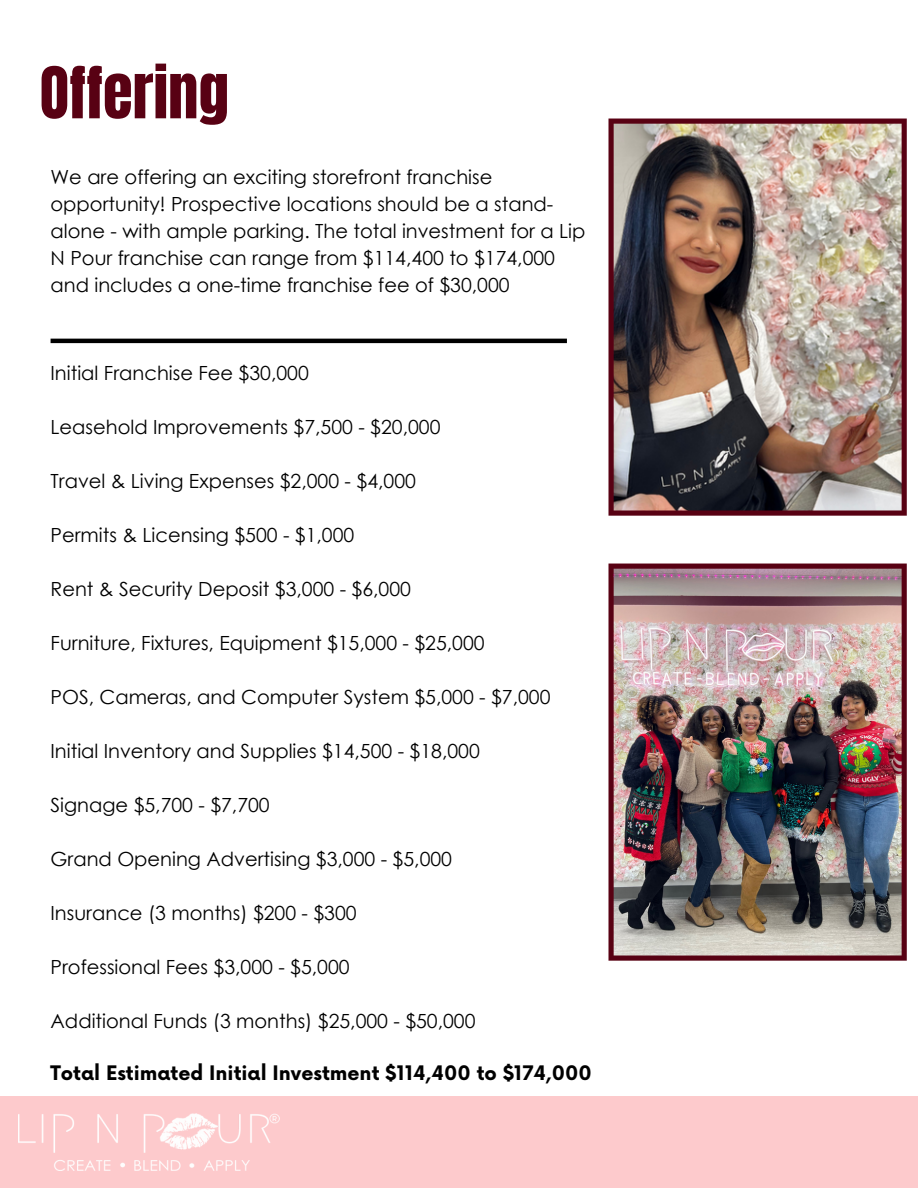
<style>
.page{position:relative;width:918px;height:1188px;background:#fff}
.page>*{position:absolute;margin:0;border:0;box-sizing:border-box;transform-origin:0 0}
.t1{font:60.6px "Anton";color:#580113}
.t2{font:19.5px/27px "Century Gothic";color:#000}
.t3{font:700 19.5px "Now";color:#000}
</style>
<div class="page">
<div style="left:0;top:1096px;width:918px;height:92px;background:#fdcacc"></div>
<img style="left:18px;top:1113px;width:261px;height:58px">
<hr style="left:51px;top:339px;width:516px;height:4px;background:#000">
<img style="left:608px;top:119px;width:299px;height:397px">
<img style="left:608px;top:564px;width:299px;height:397px">
<p class="t1" style="left:40px;top:49px;width:191px">OFFERING</p>
<p class="t2" style="left:51px;top:163px;width:536px">We are offering an exciting storefront franchise opportunity! Prospective locations should be a stand&shy;alone - with ample parking. The total investment for a Lip N Pour franchise can range from $114,400 to $174,000 and includes a one-time franchise fee of $30,000</p>
<p class="t2" style="left:51px;top:359px;width:260px">Initial Franchise Fee $30,000</p>
<p class="t2" style="left:51px;top:413px;width:391px">Leasehold Improvements $7,500 - $20,000</p>
<p class="t2" style="left:51px;top:467px;width:367px">Travel &amp; Living Expenses $2,000 - $4,000</p>
<p class="t2" style="left:51px;top:521px;width:305px">Permits &amp; Licensing $500 - $1,000</p>
<p class="t2" style="left:51px;top:575px;width:362px">Rent &amp; Security Deposit $3,000 - $6,000</p>
<p class="t2" style="left:51px;top:629px;width:436px">Furniture, Fixtures, Equipment $15,000 - $25,000</p>
<p class="t2" style="left:51px;top:683px;width:501px">POS, Cameras, and Computer System $5,000 - $7,000</p>
<p class="t2" style="left:51px;top:737px;width:431px">Initial Inventory and Supplies $14,500 - $18,000</p>
<p class="t2" style="left:51px;top:791px;width:221px">Signage $5,700 - $7,700</p>
<p class="t2" style="left:51px;top:845px;width:403px">Grand Opening Advertising $3,000 - $5,000</p>
<p class="t2" style="left:51px;top:899px;width:308px">Insurance (3 months) $200 - $300</p>
<p class="t2" style="left:51px;top:953px;width:301px">Professional Fees $3,000 - $5,000</p>
<p class="t2" style="left:51px;top:1007px;width:427px">Additional Funds (3 months) $25,000 - $50,000</p>
<p class="t3" style="left:51px;top:1063px;width:543px">Total Estimated Initial Investment $114,400 to $174,000</p>
</div>
